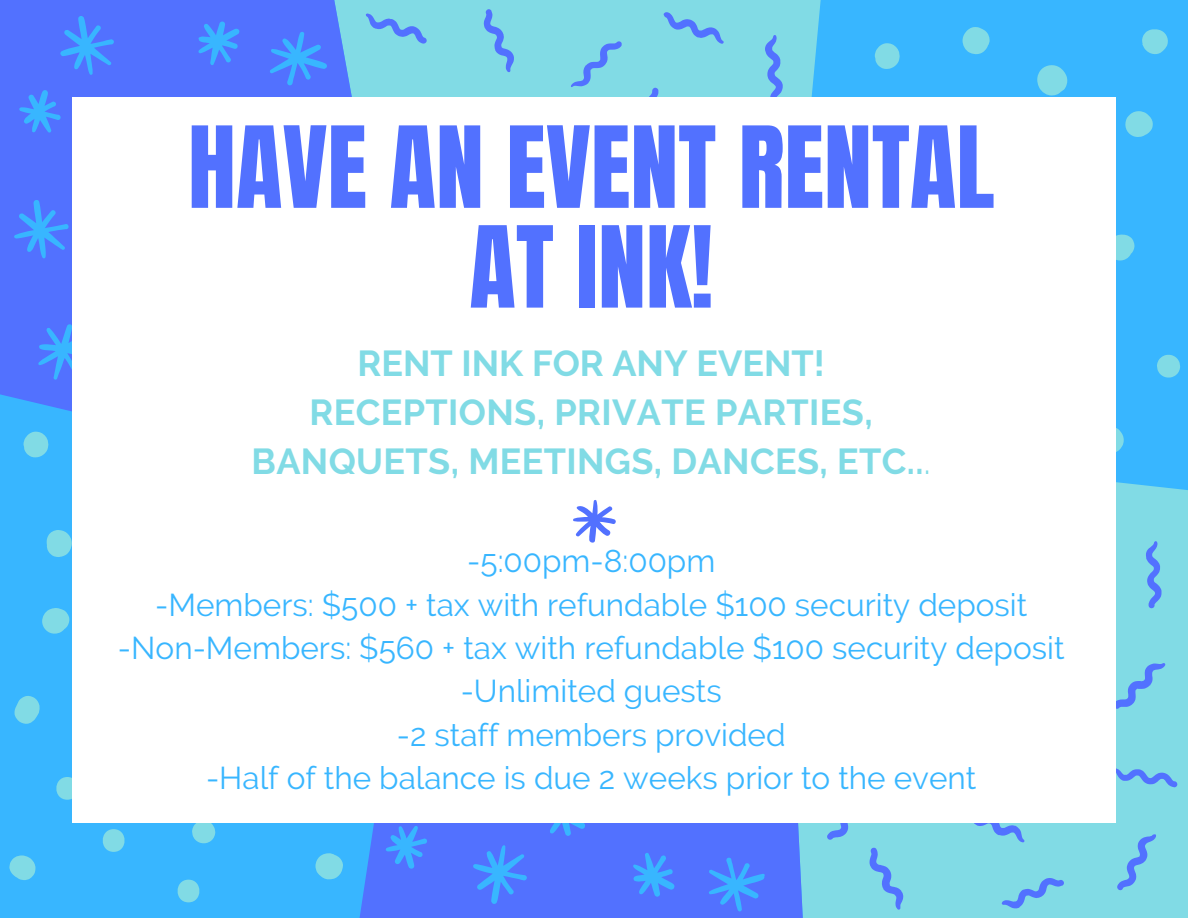
<style>
.page{position:relative;width:1188px;height:918px;background:#38b6ff}
.page>*{position:absolute;margin:0;border:0;box-sizing:border-box;transform-origin:0 0}
.t1{font:96px/99.8px "Anton";color:#5271ff;text-align:center}
.t2{font:700 36px/49.1px "Raleway";letter-spacing:.01em;color:#81dbe5;text-align:center}
.t3{font:31.5px "Raleway";color:#38b6ff}
.s1{font-weight:400}
</style>
<div class="page">
<div style="left:803px;top:482px;width:385px;height:436px;background:#81dbe5"></div>
<div style="left:424px;top:0;width:397px;height:97px;background:#81dbe5"></div>
<div style="left:359px;top:823px;width:444px;height:95px;background:#5271ff"></div>
<svg style="left:0;top:0;width:424px;height:458px;background:#5582fb"></svg>
<svg style="left:1116px;top:428px;width:8px;height:24px"></svg>
<svg style="left:1157px;top:355px;width:23px;height:23px"></svg>
<svg style="left:1116px;top:234px;width:18px;height:27px"></svg>
<svg style="left:1125px;top:111px;width:28px;height:26px"></svg>
<svg style="left:1142px;top:29px;width:26px;height:25px"></svg>
<svg style="left:963px;top:27px;width:27px;height:27px"></svg>
<svg style="left:875px;top:43px;width:25px;height:26px"></svg>
<svg style="left:1037px;top:65px;width:30px;height:31px"></svg>
<svg style="left:192px;top:823px;width:23px;height:20px"></svg>
<svg style="left:56px;top:777px;width:16px;height:23px"></svg>
<svg style="left:177px;top:880px;width:23px;height:22px"></svg>
<svg style="left:42px;top:608px;width:28px;height:26px"></svg>
<svg style="left:47px;top:530px;width:25px;height:27px"></svg>
<svg style="left:24px;top:432px;width:24px;height:25px"></svg>
<svg style="left:9px;top:855px;width:26px;height:25px"></svg>
<svg style="left:315px;top:853px;width:28px;height:27px"></svg>
<svg style="left:102px;top:829px;width:23px;height:23px"></svg>
<svg style="left:14px;top:696px;width:26px;height:28px"></svg>
<svg style="left:709px;top:857px;width:57px;height:54px"></svg>
<svg style="left:544px;top:823px;width:41px;height:13px"></svg>
<svg style="left:473px;top:845px;width:54px;height:59px"></svg>
<svg style="left:386px;top:826px;width:41px;height:43px"></svg>
<svg style="left:633px;top:853px;width:42px;height:44px"></svg>
<svg style="left:270px;top:31px;width:57px;height:55px"></svg>
<svg style="left:60px;top:16px;width:54px;height:59px"></svg>
<svg style="left:19px;top:90px;width:42px;height:43px"></svg>
<svg style="left:198px;top:21px;width:42px;height:44px"></svg>
<svg style="left:14px;top:200px;width:55px;height:59px"></svg>
<svg style="left:38px;top:324px;width:34px;height:56px"></svg>
<svg style="left:1116px;top:663px;width:49px;height:46px;background:#75c1eb"></svg>
<svg style="left:870px;top:847px;width:33px;height:63px;background:#74bfeb"></svg>
<svg style="left:1117px;top:834px;width:39px;height:57px;background:#75c2eb"></svg>
<svg style="left:1116px;top:768px;width:62px;height:20px"></svg>
<svg style="left:966px;top:823px;width:59px;height:20px"></svg>
<svg style="left:1002px;top:878px;width:62px;height:30px;background:#74bfeb"></svg>
<svg style="left:1146px;top:541px;width:16px;height:67px"></svg>
<svg style="left:827px;top:823px;width:47px;height:17px"></svg>
<svg style="left:664px;top:12px;width:60px;height:32px;background:#75c0eb"></svg>
<svg style="left:765px;top:35px;width:18px;height:62px"></svg>
<svg style="left:571px;top:41px;width:51px;height:46px;background:#77c5ea"></svg>
<svg style="left:646px;top:88px;width:21px;height:9px"></svg>
<svg style="left:366px;top:14px;width:61px;height:30px;background:#74beeb"></svg>
<svg style="left:484px;top:9px;width:30px;height:63px;background:#74beeb"></svg>
<div style="left:72px;top:97px;width:1044px;height:726px;background:#fff"></div>
<svg style="left:573px;top:500px;width:43px;height:43px"></svg>
<p class="t1" style="left:188px;top:119px;width:808px">HAVE AN EVENT RENTAL<br>AT INK!</p>
<p class="t2" style="left:358px;top:339px;width:469px">RENT INK FOR ANY EVENT!</p>
<p class="t2" style="left:252px;top:388px;width:681px">RECEPTIONS, PRIVATE PARTIES,<br>BANQUETS, MEETINGS, DANCES, ETC..<span class="s1">.</span></p>
<p class="t3" style="left:467px;top:543px;width:250px">-5:00pm-8:00pm</p>
<p class="t3" style="left:155px;top:586px;width:874px">-Members: $500 + tax with refundable $100 security deposit</p>
<p class="t3" style="left:118px;top:630px;width:948px">-Non-Members: $560 + tax with refundable $100 security deposit</p>
<p class="t3" style="left:461px;top:673px;width:263px">-Unlimited guests</p>
<p class="t3" style="left:397px;top:716px;width:390px">-2 staff members provided</p>
<p class="t3" style="left:206px;top:759px;width:772px">-Half of the balance is due 2 weeks prior to the event</p>
</div>
